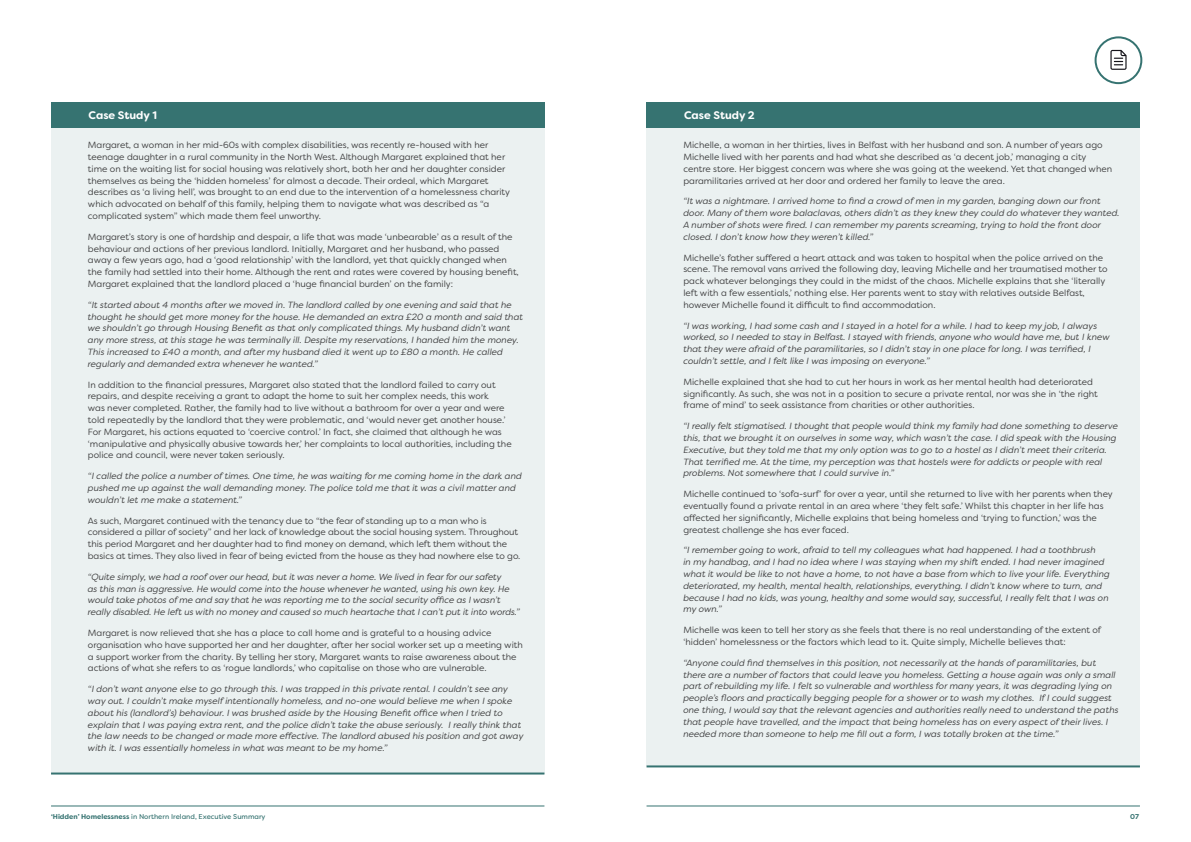
<style>
.page{position:relative;width:1191px;height:842px;background:#fff}
.page>*{position:absolute;margin:0;border:0;box-sizing:border-box;transform-origin:0 0}
.t1{font:700 11px "Filson Soft";color:#fff}
.t2{font:9px/11.8px "Filson Soft";color:#3e3e3f}
.t3{font:italic 9px/11.8px "Filson Soft";color:#3e3e3f}
.t4{font:7px "Filson Soft";color:#367371}
.t5{font:700 7px "Filson Soft";color:#367371}
.s1{font-weight:700}
</style>
<div class="page">
<div style="left:51px;top:120px;width:493px;height:654px;background:#ebf1f1"></div>
<div style="left:51px;top:102px;width:493px;height:26px;background:#367371"></div>
<div style="left:646px;top:120px;width:494px;height:646px;background:#ebf1f1"></div>
<div style="left:646px;top:102px;width:494px;height:26px;background:#367371"></div>
<div style="left:1094px;top:36px;width:48px;height:48px;border:2px solid #367371;border-radius:50%"></div>
<hr style="left:51px;top:772px;width:493px;height:2px;background:#367371">
<hr style="left:646px;top:765px;width:494px;height:2px;background:#367371">
<hr style="left:51px;top:806px;width:493px;height:1px;background:#367371">
<hr style="left:646px;top:806px;width:494px;height:1px;background:#367371">
<svg style="left:1110px;top:50px;width:16px;height:20px"></svg>
<p class="t1" style="left:89px;top:108px;width:70px">Case Study 1</p>
<p class="t2" style="left:88px;top:139px;width:423px">Margaret, a woman in her mid-60s with complex disabilities, was recently re-housed with her teenage daughter in a rural community in the North West. Although Margaret explained that her time on the waiting list for social housing was relatively short, both her and her daughter consider themselves as being the ‘hidden homeless’ for almost a decade. Their ordeal, which Margaret describes as ‘a living hell’, was brought to an end due to the intervention of a homelessness charity which advocated on behalf of this family, helping them to navigate what was described as “a complicated system” which made them feel unworthy.</p>
<p class="t2" style="left:88px;top:231px;width:432px">Margaret’s story is one of hardship and despair, a life that was made ‘unbearable’ as a result of the behaviour and actions of her previous landlord. Initially, Margaret and her husband, who passed away a few years ago, had a ‘good relationship’ with the landlord, yet that quickly changed when the family had settled into their home. Although the rent and rates were covered by housing benefit, Margaret explained that the landlord placed a ‘huge financial burden’ on the family:</p>
<p class="t3" style="left:88px;top:299px;width:437px">“It started about 4 months after we moved in. The landlord called by one evening and said that he thought he should get more money for the house. He demanded an extra £20 a month and said that we shouldn’t go through Housing Benefit as that only complicated things. My husband didn’t want any more stress, at this stage he was terminally ill. Despite my reservations, I handed him the money.<br>This increased to £40 a month, and after my husband died it went up to £80 a month. He called regularly and demanded extra whenever he wanted.”</p>
<p class="t2" style="left:88px;top:379px;width:425px">In addition to the financial pressures, Margaret also stated that the landlord failed to carry out repairs, and despite receiving a grant to adapt the home to suit her complex needs, this work<br>was never completed. Rather, the family had to live without a bathroom for over a year and were told repeatedly by the landlord that they were problematic, and ‘would never get another house.’ For Margaret, his actions equated to ‘coercive control.’ In fact, she claimed that although he was ‘manipulative and physically abusive towards her,’ her complaints to local authorities, including the police and council, were never taken seriously.</p>
<p class="t3" style="left:88px;top:470px;width:435px">“I called the police a number of times. One time, he was waiting for me coming home in the dark and pushed me up against the wall demanding money. The police told me that it was a civil matter and wouldn’t let me make a statement.”</p>
<p class="t2" style="left:88px;top:515px;width:434px">As such, Margaret continued with the tenancy due to “the fear of standing up to a man who is considered a pillar of society” and her lack of knowledge about the social housing system. Throughout this period Margaret and her daughter had to find money on demand, which left them without the basics at times. They also lived in fear of being evicted from the house as they had nowhere else to go.</p>
<p class="t3" style="left:88px;top:571px;width:433px">“Quite simply, we had a roof over our head, but it was never a home. We lived in fear for our safety<br>as this man is aggressive. He would come into the house whenever he wanted, using his own key. He would take photos of me and say that he was reporting me to the social security office as I wasn’t really disabled. He left us with no money and caused so much heartache that I can’t put it into words.”</p>
<p class="t2" style="left:88px;top:627px;width:436px">Margaret is now relieved that she has a place to call home and is grateful to a housing advice organisation who have supported her and her daughter, after her social worker set up a meeting with a support worker from the charity. By telling her story, Margaret wants to raise awareness about the actions of what she refers to as ‘rogue landlords,’ who capitalise on those who are vulnerable.</p>
<p class="t3" style="left:88px;top:683px;width:437px">“I don’t want anyone else to go through this. I was trapped in this private rental. I couldn’t see any way out. I couldn’t make myself intentionally homeless, and no-one would believe me when I spoke about his (landlord’s) behaviour. I was brushed aside by the Housing Benefit office when I tried to explain that I was paying extra rent, and the police didn’t take the abuse seriously. I really think that the law needs to be changed or made more effective. The landlord abused his position and got away with it. I was essentially homeless in what was meant to be my home.”</p>
<p class="t1" style="left:684px;top:108px;width:72px">Case Study 2</p>
<p class="t2" style="left:683px;top:139px;width:430px">Michelle, a woman in her thirties, lives in Belfast with her husband and son. A number of years ago Michelle lived with her parents and had what she described as ‘a decent job,’ managing a city centre store. Her biggest concern was where she was going at the weekend. Yet that changed when paramilitaries arrived at her door and ordered her family to leave the area.</p>
<p class="t3" style="left:683px;top:195px;width:438px">“It was a nightmare. I arrived home to find a crowd of men in my garden, banging down our front door. Many of them wore balaclavas, others didn’t as they knew they could do whatever they wanted.<br>A number of shots were fired. I can remember my parents screaming, trying to hold the front door closed. I don’t know how they weren’t killed.”</p>
<p class="t2" style="left:683px;top:252px;width:426px">Michelle’s father suffered a heart attack and was taken to hospital when the police arrived on the scene. The removal vans arrived the following day, leaving Michelle and her traumatised mother to pack whatever belongings they could in the midst of the chaos. Michelle explains that she ‘literally left with a few essentials,’ nothing else. Her parents went to stay with relatives outside Belfast, however Michelle found it difficult to find accommodation.</p>
<p class="t3" style="left:683px;top:320px;width:428px">“I was working, I had some cash and I stayed in a hotel for a while. I had to keep my job, I always worked, so I needed to stay in Belfast. I stayed with friends, anyone who would have me, but I knew that they were afraid of the paramilitaries, so I didn’t stay in one place for long. I was terrified, I couldn’t settle, and I felt like I was imposing on everyone.”</p>
<p class="t2" style="left:683px;top:376px;width:416px">Michelle explained that she had to cut her hours in work as her mental health had deteriorated significantly. As such, she was not in a position to secure a private rental, nor was she in ‘the right frame of mind’ to seek assistance from charities or other authorities.</p>
<p class="t3" style="left:683px;top:420px;width:436px">“I really felt stigmatised. I thought that people would think my family had done something to deserve this, that we brought it on ourselves in some way, which wasn’t the case. I did speak with the Housing Executive, but they told me that my only option was to go to a hostel as I didn’t meet their criteria.<br>That terrified me. At the time, my perception was that hostels were for addicts or people with real problems. Not somewhere that I could survive in.”</p>
<p class="t2" style="left:683px;top:488px;width:431px">Michelle continued to ‘sofa-surf’ for over a year, until she returned to live with her parents when they eventually found a private rental in an area where ‘they felt safe.’ Whilst this chapter in her life has affected her significantly, Michelle explains that being homeless and ‘trying to function,’ was the greatest challenge she has ever faced.</p>
<p class="t3" style="left:683px;top:544px;width:428px">“I remember going to work, afraid to tell my colleagues what had happened. I had a toothbrush<br>in my handbag, and I had no idea where I was staying when my shift ended. I had never imagined what it would be like to not have a home, to not have a base from which to live your life. Everything deteriorated, my health, mental health, relationships, everything. I didn’t know where to turn, and because I had no kids, was young, healthy and some would say, successful, I really felt that I was on my own.”</p>
<p class="t2" style="left:683px;top:624px;width:419px">Michelle was keen to tell her story as she feels that there is no real understanding of the extent of ‘hidden’ homelessness or the factors which lead to it. Quite simply, Michelle believes that:</p>
<p class="t3" style="left:683px;top:657px;width:437px">“Anyone could find themselves in this position, not necessarily at the hands of paramilitaries, but there are a number of factors that could leave you homeless. Getting a house again was only a small part of rebuilding my life. I felt so vulnerable and worthless for many years, it was degrading lying on people’s floors and practically begging people for a shower or to wash my clothes. If I could suggest one thing, I would say that the relevant agencies and authorities really need to understand the paths that people have travelled, and the impact that being homeless has on every aspect of their lives. I needed more than someone to help me fill out a form, I was totally broken at the time.”</p>
<p class="t4" style="left:51px;top:812px;width:216px"><span class="s1">‘Hidden’ Homelessness</span> in Northern Ireland, Executive Summary</p>
<p class="t5" style="left:1130px;top:812px;width:10px">07</p>
</div>
